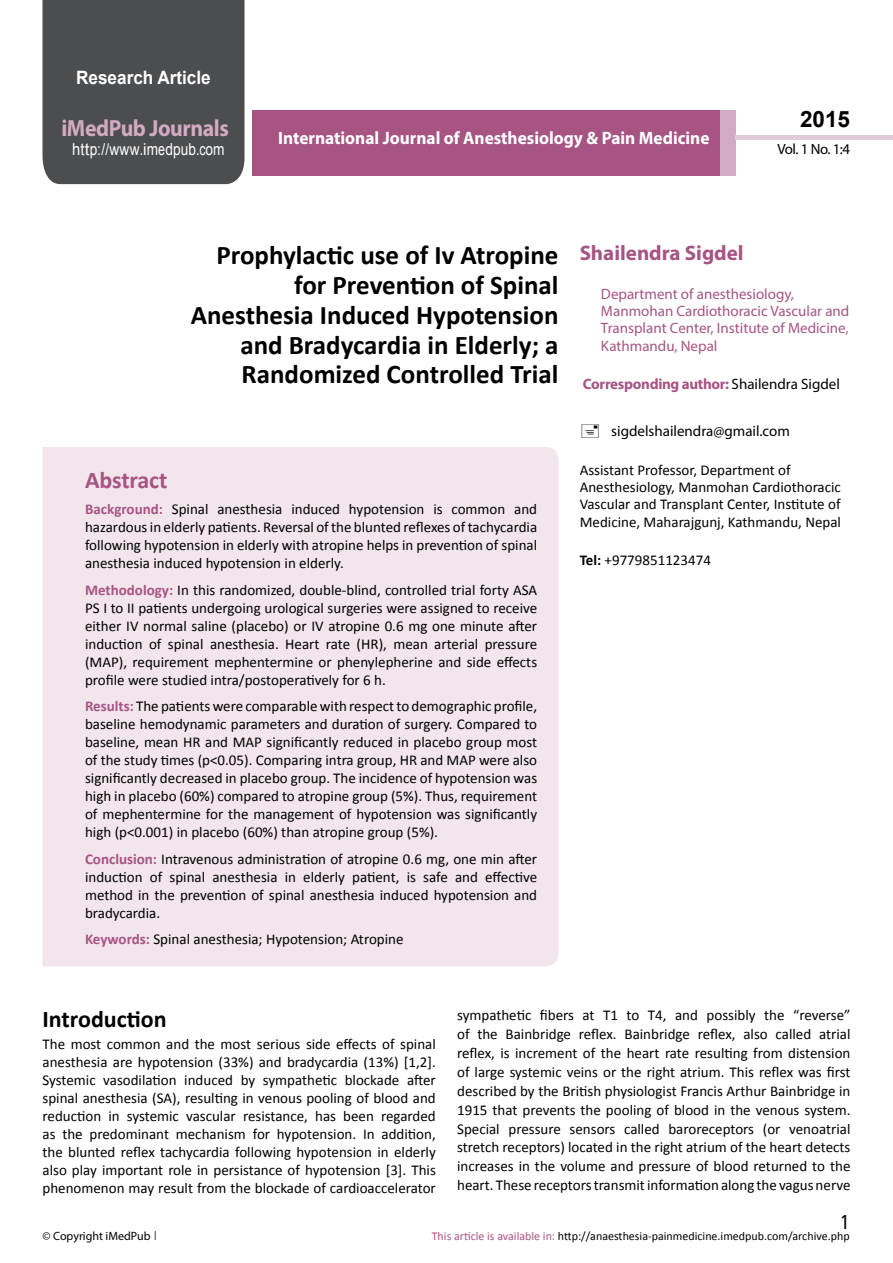
<style>
.page{position:relative;width:893px;height:1263px;background:#fff}
.page>*{position:absolute;margin:0;border:0;box-sizing:border-box;transform-origin:0 0}
.t1{font:700 27px/29.7px "Calibri";color:#000;text-align:right}
.t2{font:25.5px "Tunga";color:#000}
.t3{font:700 24px "Calibri";color:#000}
.t4{font:700 24px "Calibri";letter-spacing:-.005em;color:#a75483}
.t5{font:700 23.4px "Myriad Pro";letter-spacing:-.02em;color:#d2aac1;scale:.93 1}
.t6{font:700 22.5px "Arial";color:#000}
.t7{font:700 21px "Myriad Pro";color:#a55483}
.t8{font:700 18.45px "Arial";color:#fff;scale:.93 1}
.t9{font:700 18px "Myriad Pro";color:#fff;scale:.96 1}
.t10{font:16.5px "Arial";letter-spacing:.01em;color:#fff;scale:.89 1}
.t11{font:15px/18px "Calibri";color:#000;text-align:justify}
.t12{font:15px/17.4px "Myriad Pro";color:#a75483}
.t13{font:700 15px "Myriad Pro";letter-spacing:-.02em;color:#a75483}
.t14{font:15px "Myriad Pro";color:#000}
.t15{font:14.85px "Myriad Pro";color:#000}
.t16{font:12px "Calibri";color:#000}
.t17{font:12px "Myriad Pro";color:#000}
.s1{font-family:"Calibri"}
.s2{font-weight:700;color:#a75483}
.s3{font-weight:400;color:#000}
.s4{font-weight:700}
.s5{font-family:"Tunga"}
.s6{color:#a75483}
</style>
<div class="page">
<div style="left:252px;top:110px;width:469px;height:66px;background:#a75483"></div>
<div style="left:720px;top:110px;width:16px;height:66px;background:#d2aac1"></div>
<div style="left:43px;top:0;width:201px;height:184px;background:#4c4d4f"></div>
<div style="left:736px;top:135px;width:157px;height:5px;background:#e1cbd6"></div>
<div style="left:43px;top:447px;width:515px;height:519px;background:#f2e5ec"></div>
<p class="t8" style="left:76px;top:65px;width:146px">Research Article</p>
<h3 class="t5" style="left:61px;top:113px;width:181px">iMedPub Journals</h3>
<p class="t10" style="left:72px;top:139px;width:173px">http://www<span class="s1">.</span>imedpub<span class="s1">.</span>com</p>
<p class="t9" style="left:278px;top:126px;width:451px">International Journal of Anesthesiology &amp; Pain Medicine</p>
<h3 class="t6" style="left:800px;top:104px;width:52px">2015</h3>
<p class="t15" style="left:778px;top:140px;width:74px">Vol. 1 No. 1:4</p>
<h1 class="t1" style="left:191px;top:241px;width:369px">Prophylactic use of Iv Atropine for Prevention of Spinal<br>Anesthesia Induced Hypotension and Bradycardia in Elderly; a<br>Randomized Controlled Trial</h1>
<h3 class="t4" style="left:85px;top:464px;width:84px">Abstract</h3>
<p class="t11" style="left:85px;top:500px;width:454px"><span class="s2">Background:</span> Spinal anesthesia induced hypotension is common and hazardous in elderly patients. Reversal of the blunted reflexes of tachycardia following hypotension in elderly with atropine helps in prevention of spinal anesthesia induced hypotension in elderly.</p>
<p class="t11" style="left:85px;top:581px;width:454px"><span class="s2">Methodology:</span> In this randomized, double-blind, controlled trial forty ASA PS I to II patients undergoing urological surgeries were assigned to receive either IV normal saline (placebo) or IV atropine 0.6 mg one minute after induction of spinal anesthesia. Heart rate (HR), mean arterial pressure (MAP), requirement mephentermine or phenylepherine and side effects profile were studied intra/postoperatively for 6 h.</p>
<p class="t11" style="left:85px;top:697px;width:454px"><span class="s2">Results:</span> The patients were comparable with respect to demographic profile, baseline hemodynamic parameters and duration of surgery. Compared to baseline, mean HR and MAP significantly reduced in placebo group most of the study times (p&lt;0.05). Comparing intra group, HR and MAP were also significantly decreased in placebo group. The incidence of hypotension was high in placebo (60%) compared to atropine group (5%). Thus, requirement of mephentermine for the management of hypotension was significantly high (p&lt;0.001) in placebo (60%) than atropine group (5%).</p>
<p class="t11" style="left:85px;top:850px;width:454px"><span class="s2">Conclusion:</span> Intravenous administration of atropine 0.6 mg, one min after induction of spinal anesthesia in elderly patient, is safe and effective method in the prevention of spinal anesthesia induced hypotension and bradycardia.</p>
<p class="t11" style="left:85px;top:930px;width:320px"><span class="s2">Keywords:</span> Spinal anesthesia; Hypotension; Atropine</p>
<h3 class="t7" style="left:580px;top:239px;width:165px">Shailendra Sigdel</h3>
<p class="t12" style="left:601px;top:285px;width:250px">Department of anesthesiology, Manmohan Cardiothoracic Vascular and Transplant Center, Institute of Medicine, Kathmandu, Nepal</p>
<p class="t13" style="left:583px;top:375px;width:259px">Corresponding author: <span class="s3">Shailendra Sigdel</span></p>
<p class="t14" style="left:611px;top:422px;width:180px">sigdelshailendra@gmail.com</p>
<p class="t11" style="left:580px;top:461px;width:263px;line-height:17.4px;text-align:left">Assistant Professor, Department of Anesthesiology, Manmohan Cardiothoracic Vascular and Transplant Center, Institute of Medicine, Maharajgunj, Kathmandu, Nepal</p>
<p class="t11" style="left:580px;top:551px;width:133px"><span class="s4">Tel:</span> +9779851123474</p>
<h3 class="t3" style="left:43px;top:1004px;width:126px">Introduction</h3>
<p class="t11" style="left:43px;top:1035px;width:395px">The most common and the most serious side effects of spinal anesthesia are hypotension (33%) and bradycardia (13%) [1,2].<br>Systemic vasodilation induced by sympathetic blockade after spinal anesthesia (SA), resulting in venous pooling of blood and reduction in systemic vascular resistance, has been regarded as the predominant mechanism for hypotension. In addition, the blunted reflex tachycardia following hypotension in elderly also play important role in persistance of hypotension [3]. This phenomenon may result from the blockade of cardioaccelerator</p>
<p class="t11" style="left:457px;top:1006px;width:395px;line-height:18.9px">sympathetic fibers at T1 to T4, and possibly the “reverse” of the Bainbridge reflex. Bainbridge reflex, also called atrial reflex, is increment of the heart rate resulting from distension of large systemic veins or the right atrium. This reflex was first described by the British physiologist Francis Arthur Bainbridge in 1915 that prevents the pooling of blood in the venous system.<br>Special pressure sensors called baroreceptors (or venoatrial stretch receptors) located in the right atrium of the heart detects increases in the volume and pressure of blood returned to the heart. These receptors transmit information along the vagus nerve</p>
<h2 class="t2" style="left:841px;top:1205px;width:9px">1</h2>
<p class="t17" style="left:43px;top:1228px;width:115px">© Copyright iMedPub <span class="s5">|</span></p>
<p class="t16" style="left:432px;top:1228px;width:419px"><span class="s6">This article is available in:</span> http://anaesthesia-painmedicine.imedpub.com/archive.php</p>
</div>
